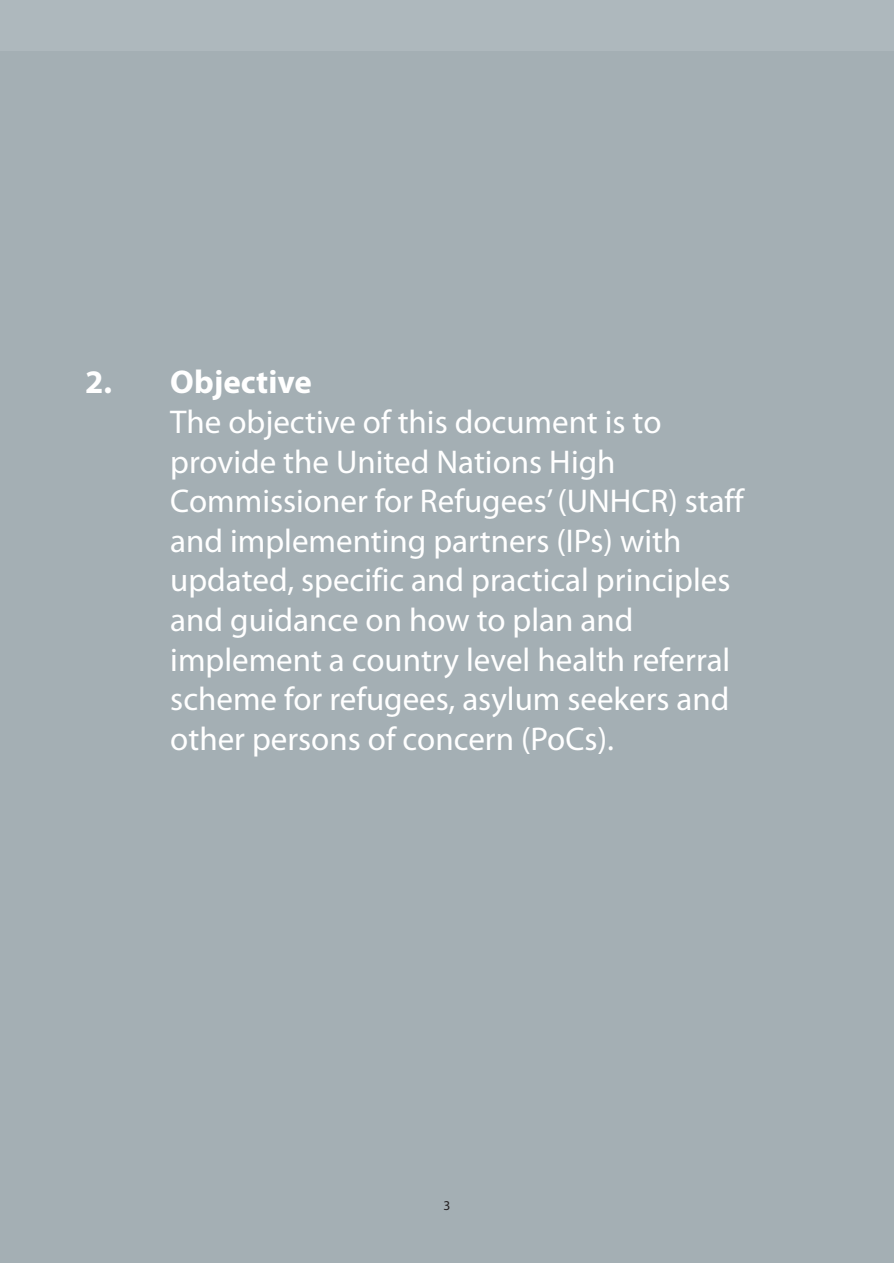
<style>
.page{position:relative;width:894px;height:1263px;background:#fff}
.page>*{position:absolute;margin:0;border:0;box-sizing:border-box;transform-origin:0 0}
.t1{font:33px/39.6px "Myriad Pro";color:#fff}
.t2{font:700 33px "Myriad Pro";color:#fff}
.t3{font:13.5px "Myriad Pro";color:#231f20}
</style>
<div class="page">
<div style="left:0;top:0;width:893px;height:1263px;background:#a4afb4"></div>
<div style="left:0;top:0;width:893px;height:51px;background:#aeb8bd"></div>
<p class="t2" style="left:85px;top:370px;width:228px">2. Objective</p>
<p class="t1" style="left:170px;top:405px;width:575px">The objective of this document is to provide the United Nations High Commissioner for Refugees’ (UNHCR) staff and implementing partners (IPs) with updated, specific and practical principles and guidance on how to plan and implement a country level health referral scheme for refugees, asylum seekers and other persons of concern (PoCs).</p>
<p class="t3" style="left:443px;top:1201px;width:8px">3</p>
</div>
